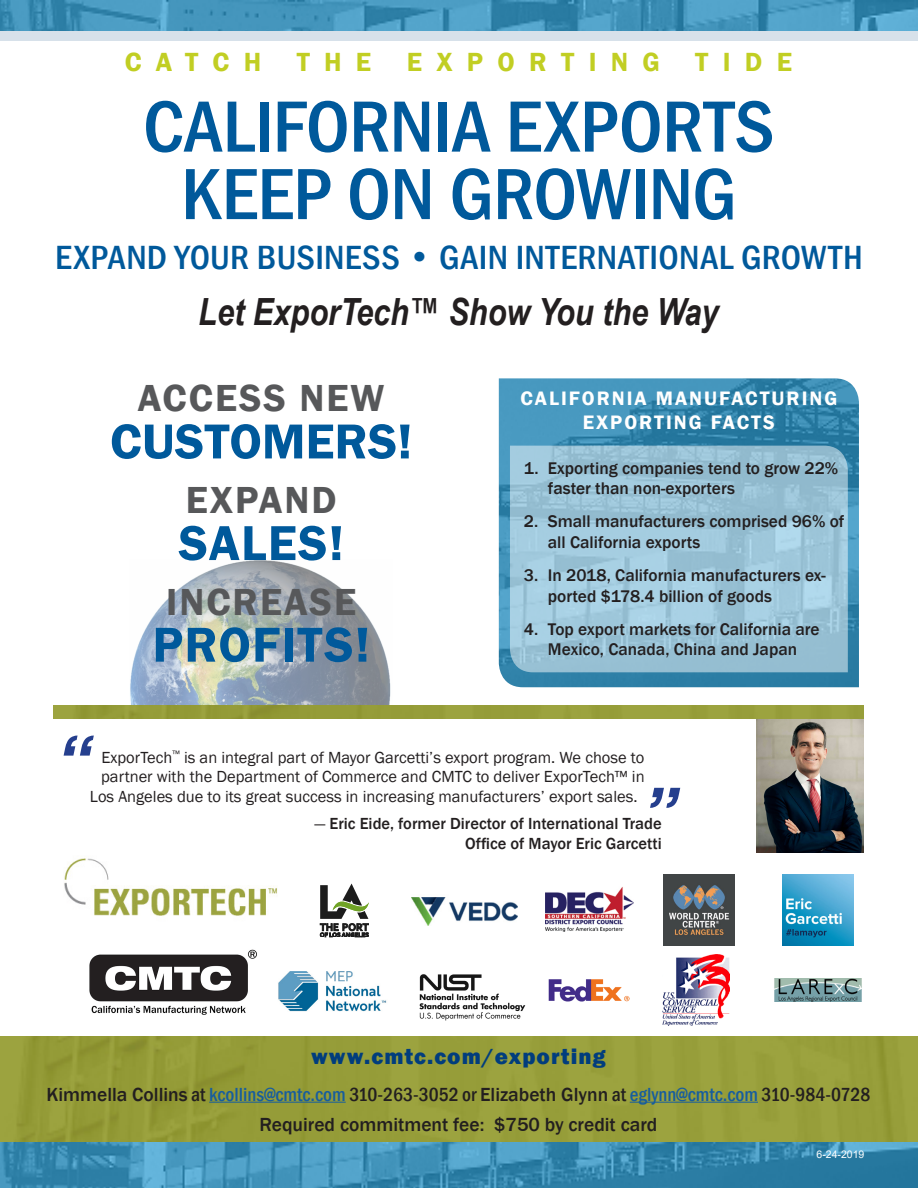
<style>
.page{position:relative;width:918px;height:1188px;background:#fff}
.page>*{position:absolute;margin:0;border:0;box-sizing:border-box;transform-origin:0 0}
.t1{font:500 condensed 75px/67.5px "Franklin Gothic";letter-spacing:-.005em;color:#00599b;text-align:center;scale:1.05 1}
.t2{font:italic 700 69px "Arial";color:#253f8e}
._1__Title{font:600 50.85px "Franklin Gothic";letter-spacing:.015em;color:#00599b}
._1__Title-2{font:600 38.7px "Franklin Gothic";letter-spacing:.05em;color:#57585a}
.t3{font:italic 700 37.5px "Arial Narrow";color:#231f20}
.t4{font:500 condensed 34.5px "Franklin Gothic";letter-spacing:.01em;color:#00599b;scale:1.05 1}
.t5{font:600 27px "Franklin Gothic";letter-spacing:.53em;color:#c1ce23}
.t6{font:800 22.5px "Franklin Gothic";letter-spacing:.05em;color:#013d7d}
.t7{font:600 20.1px "Franklin Gothic";letter-spacing:.1em;color:#fff}
.t8{font:500 condensed 19.5px "Franklin Gothic";color:#175d9e}
.t9{font:500 19.5px "Franklin Gothic";color:#231f20}
.t10{font:500 17.4px/20.9px "Franklin Gothic";color:#231f20}
.t11{font:16.5px/19.8px "Franklin Gothic";color:#231f20}
.t12{font:500 16.5px "Franklin Gothic";color:#231f20}
.t13{font:10.5px "Arial";color:#fff}
.s1{font-weight:400}
.s2{font-stretch:normal;color:#231f20}
.s3{color:#231f20}
</style>
<div class="page">
<img style="left:757px;top:719px;width:106px;height:134px">
<img style="left:0;top:0;width:917px;height:31px">
<div style="left:0;top:31px;width:918px;height:10px;background:#d7e1ea"></div>
<img style="left:64px;top:858px;width:213px;height:58px">
<img style="left:774px;top:979px;width:88px;height:22px">
<img style="left:782px;top:875px;width:72px;height:71px">
<img style="left:411px;top:897px;width:107px;height:29px">
<img style="left:664px;top:875px;width:71px;height:71px">
<svg style="left:320px;top:884px;width:49px;height:53px"></svg>
<img style="left:546px;top:887px;width:88px;height:45px">
<img style="left:548px;top:979px;width:82px;height:23px">
<img style="left:278px;top:971px;width:109px;height:41px">
<img style="left:419px;top:974px;width:107px;height:47px">
<img style="left:663px;top:954px;width:67px;height:72px">
<img style="left:499px;top:378px;width:360px;height:309px">
<svg style="left:510px;top:446px;width:338px;height:226px;background:#9cc5d8"></svg>
<img style="left:89px;top:949px;width:168px;height:66px">
<img style="left:0;top:1036px;width:917px;height:151px">
<hr style="left:209px;top:1102px;width:137px;height:1px;background:#175d9e">
<hr style="left:630px;top:1102px;width:128px;height:1px;background:#175d9e">
<img style="left:130px;top:560px;width:263px;height:146px">
<div style="left:53px;top:706px;width:810px;height:13px;background:#969d39"></div>
<p class="t5" style="left:125px;top:45px;width:138px">CATCH</p>
<p class="t5" style="left:297px;top:45px;width:76px">THE</p>
<p class="t5" style="left:407px;top:45px;width:255px">EXPORTING</p>
<p class="t5" style="left:695px;top:45px;width:98px">TIDE</p>
<p class="t1" style="left:143px;top:92px;width:603px">CALIFORNIA EXPORTS<br>KEEP ON GROWING</p>
<p class="t4" style="left:55px;top:235px;width:771px">EXPAND YOUR BUSINESS • GAIN INTERNATIONAL GROWTH</p>
<p class="t3" style="left:198px;top:284px;width:522px">Let ExporTech™ Show You the Way</p>
<p class="_1__Title-2" style="left:138px;top:375px;width:248px">ACCESS NEW</p>
<p class="_1__Title" style="left:110px;top:410px;width:304px">CUSTOMERS!</p>
<p class="_1__Title-2" style="left:186px;top:476px;width:152px">EXPAND</p>
<p class="_1__Title" style="left:179px;top:512px;width:167px">SALES!</p>
<p class="_1__Title-2" style="left:166px;top:578px;width:191px">INCREASE</p>
<p class="_1__Title" style="left:152px;top:613px;width:219px">PROFITS!</p>
<p class="t7" style="left:520px;top:386px;width:318px">CALIFORNIA MANUFACTURING</p>
<p class="t7" style="left:583px;top:410px;width:194px">EXPORTING FACTS</p>
<p class="t10" style="left:548px;top:458px;width:292px;text-indent:-24px">1. Exporting companies tend to grow 22% faster than non-exporters</p>
<p class="t10" style="left:548px;top:511px;width:298px;text-indent:-24px">2. Small manufacturers comprised 96% of all California exports</p>
<p class="t10" style="left:548px;top:565px;width:279px;text-indent:-24px">3. In 2018, California manufacturers ex&shy;ported $178.4 billion of goods</p>
<p class="t10" style="left:524px;top:619px;width:297px;text-align:center">4. Top export markets for California are<br>Mexico, Canada, China and Japan</p>
<p class="t2" style="left:55px;top:715px;width:36px">“</p>
<p class="t11" style="left:101px;top:748px;width:545px">ExporTech<sup>™</sup> is an integral part of Mayor Garcetti’s export program. We chose to partner with the Department of Commerce and CMTC to deliver ExporTech™ in</p>
<p class="t11" style="left:90px;top:787px;width:549px">Los Angeles due to its great success in increasing manufacturers’ export sales.</p>
<p class="t12" style="left:314px;top:813px;width:349px"><span class="s1">—</span> Eric Eide, former Director of International Trade</p>
<p class="t12" style="left:465px;top:833px;width:198px">Office of Mayor Eric Garcetti</p>
<p class="t2" style="left:641px;top:767px;width:36px">”</p>
<p class="t6" style="left:311px;top:1042px;width:296px">www.cmtc.com/exporting</p>
<p class="t8" style="left:46px;top:1081px;width:826px"><span class="s2">Kimmella Collins</span> <span class="s3">at</span> kcollins@cmtc.com <span class="s3">310-263-3052 or</span> <span class="s2">Elizabeth Glynn</span> <span class="s3">at</span> eglynn@cmtc.com <span class="s3">310-984-0728</span></p>
<p class="t9" style="left:260px;top:1112px;width:399px">Required commitment fee: $750 by credit card</p>
<p class="t13" style="left:817px;top:1147px;width:49px">6-24-2019</p>
</div>
